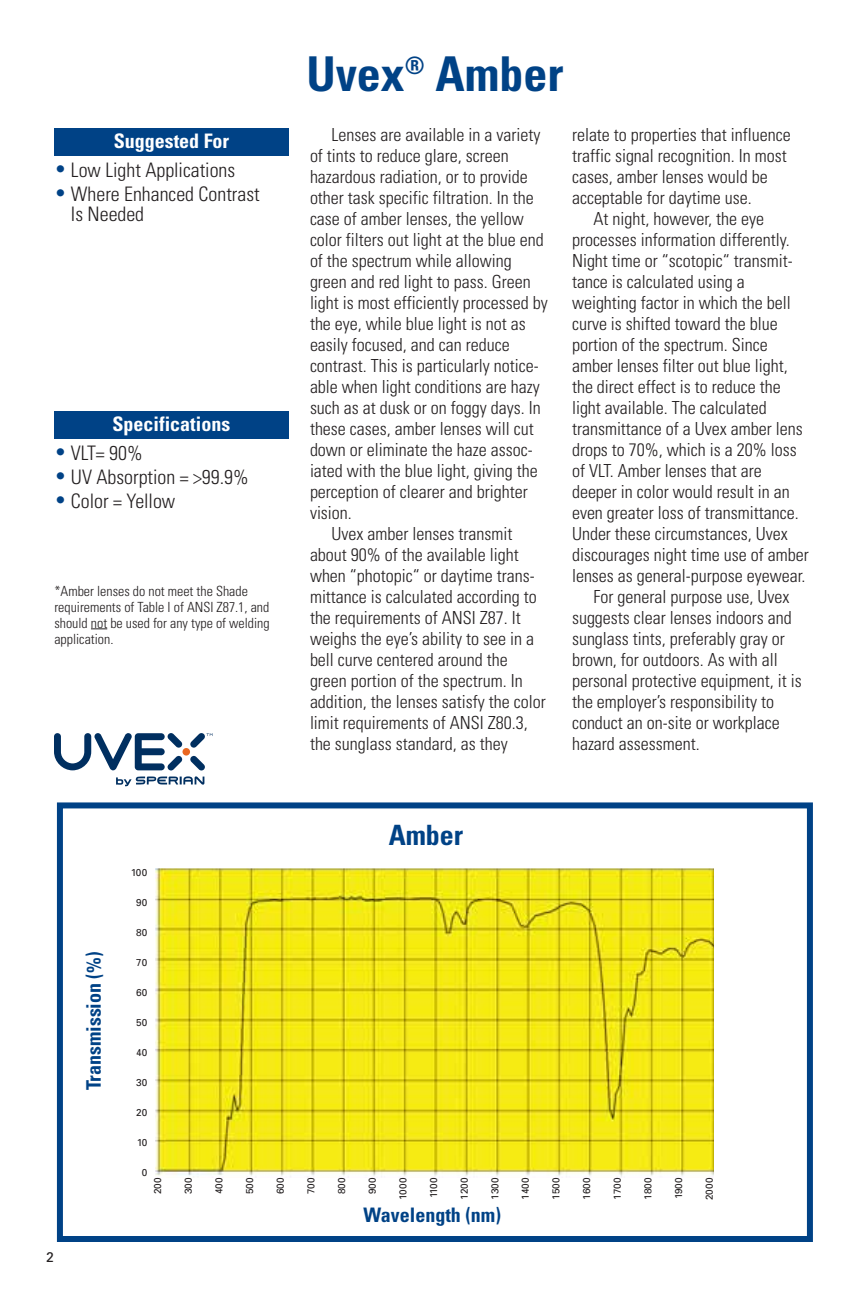
<style>
.page{position:relative;width:864px;height:1296px;background:#fff}
.page>*{position:absolute;margin:0;border:0;box-sizing:border-box;transform-origin:0 0}
.t1{font:700 condensed 48px "Univers";color:#004286}
.t2{font:700 condensed 28px "Univers";color:#004286}
.t3{font:300 condensed 20px/20px "Univers";color:#231f20}
.t4{font:700 condensed 20px "Univers";color:#004286}
.t5{font:700 condensed 20px "Univers";color:#fff}
.t6{font:300 condensed 18px/21px "Univers";color:#231f20}
.t7{font:300 condensed 14px/16px "Univers";color:#231f20}
.t8{font:14px "Univers";color:#231f20}
.t9{font:10px "Univers";color:#231f20}
.s1{color:#004286}
</style>
<div class="page">
<div style="left:57px;top:802px;width:756px;height:440px;border:6px solid #004286"></div>
<img style="left:155px;top:868px;width:559px;height:310px">
<svg style="left:91px;top:628px;width:16px;height:1px"></svg>
<svg style="left:54px;top:733px;width:159px;height:53px"></svg>
<div style="left:54px;top:128px;width:235px;height:27px;background:#004286"></div>
<div style="left:54px;top:411px;width:235px;height:28px;background:#004286"></div>
<p class="t5" style="left:114px;top:134px;width:117px">Suggested For</p>
<p class="t3" style="left:54px;top:161px;width:182px"><span class="s1">•</span> Low Light Applications</p>
<p class="t3" style="left:71px;top:186px;width:190px;text-indent:-16px"><span class="s1">•</span> Where Enhanced Contrast<br>Is Needed</p>
<p class="t5" style="left:113px;top:417px;width:119px">Specifications</p>
<p class="t3" style="left:54px;top:445px;width:90px"><span class="s1">•</span> VLT= 90%</p>
<p class="t3" style="left:54px;top:469px;width:196px"><span class="s1">•</span> UV Absorption = &gt;99.9%</p>
<p class="t3" style="left:54px;top:493px;width:122px"><span class="s1">•</span> Color = Yellow</p>
<p class="t7" style="left:54px;top:584px;width:217px">*Amber lenses do not meet the Shade requirements of Table I of ANSI Z87.1, and should not be used for any type of welding application.</p>
<p class="t4" style="left:87px;top:1090px;width:140px;rotate:-90deg">Transmission (%)</p>
<p class="t9" style="left:131px;top:868px;width:18px">100</p>
<p class="t9" style="left:136px;top:898px;width:13px">90</p>
<p class="t9" style="left:136px;top:928px;width:13px">80</p>
<p class="t9" style="left:136px;top:958px;width:13px">70</p>
<p class="t9" style="left:136px;top:988px;width:13px">60</p>
<p class="t9" style="left:136px;top:1018px;width:13px">50</p>
<p class="t9" style="left:136px;top:1048px;width:13px">40</p>
<p class="t9" style="left:136px;top:1078px;width:13px">30</p>
<p class="t9" style="left:136px;top:1108px;width:13px">20</p>
<p class="t9" style="left:137px;top:1138px;width:12px">10</p>
<p class="t9" style="left:142px;top:1168px;width:7px">0</p>
<h1 class="t1" style="left:306px;top:56px;width:259px">Uvex<sup>®</sup> Amber</h1>
<p class="t6" style="left:332px;top:126px;width:210px">Lenses are available in a variety</p>
<p class="t6" style="left:310px;top:147px;width:200px">of tints to reduce glare, screen</p>
<p class="t6" style="left:310px;top:168px;width:219px">hazardous radiation, or to provide</p>
<p class="t6" style="left:310px;top:189px;width:225px">other task specific filtration. In the</p>
<p class="t6" style="left:310px;top:210px;width:215px">case of amber lenses, the yellow</p>
<p class="t6" style="left:310px;top:231px;width:235px">color filters out light at the blue end</p>
<p class="t6" style="left:310px;top:252px;width:203px">of the spectrum while allowing</p>
<p class="t6" style="left:310px;top:273px;width:222px">green and red light to pass. Green</p>
<p class="t6" style="left:310px;top:294px;width:239px">light is most efficiently processed by</p>
<p class="t6" style="left:310px;top:315px;width:217px">the eye, while blue light is not as</p>
<p class="t6" style="left:310px;top:336px;width:201px">easily focused, and can reduce</p>
<p class="t6" style="left:310px;top:357px;width:230px">contrast. This is particularly notice -</p>
<p class="t6" style="left:310px;top:378px;width:231px">able when light conditions are hazy</p>
<p class="t6" style="left:310px;top:399px;width:232px">such as at dusk or on foggy days. In</p>
<p class="t6" style="left:310px;top:420px;width:225px">these cases, amber lenses will cut</p>
<p class="t6" style="left:310px;top:441px;width:224px">down or eliminate the haze assoc -</p>
<p class="t6" style="left:310px;top:462px;width:229px">iated with the blue light, giving the</p>
<p class="t6" style="left:310px;top:483px;width:219px">perception of clearer and brighter</p>
<p class="t6" style="left:310px;top:504px;width:43px">vision.</p>
<p class="t6" style="left:332px;top:525px;width:182px">Uvex amber lenses transmit</p>
<p class="t6" style="left:310px;top:546px;width:210px">about 90% of the available light</p>
<p class="t6" style="left:310px;top:567px;width:226px">when “photopic“ or daytime trans -</p>
<p class="t6" style="left:310px;top:588px;width:228px">mittance is calculated according to</p>
<p class="t6" style="left:310px;top:609px;width:212px">the requirements of ANSI Z87. It</p>
<p class="t6" style="left:310px;top:630px;width:226px">weighs the eye’s ability to see in a</p>
<p class="t6" style="left:310px;top:651px;width:199px">bell curve centered around the</p>
<p class="t6" style="left:310px;top:672px;width:214px">green portion of the spectrum. In</p>
<p class="t6" style="left:310px;top:693px;width:237px">addition, the lenses satisfy the color</p>
<p class="t6" style="left:310px;top:714px;width:219px">limit requirements of ANSI Z80.3,</p>
<p class="t6" style="left:310px;top:735px;width:199px">the sunglass standard, as they</p>
<p class="t6" style="left:572px;top:126px;width:220px">relate to properties that influence traffic signal recognition. In most cases, amber lenses would be acceptable for daytime use.</p>
<p class="t6" style="left:594px;top:210px;width:172px">At night, however, the eye</p>
<p class="t6" style="left:572px;top:231px;width:219px">processes information differently.</p>
<p class="t6" style="left:572px;top:252px;width:222px">Night time or “scotopic“ transmit -</p>
<p class="t6" style="left:572px;top:273px;width:174px">tance is calculated using a</p>
<p class="t6" style="left:572px;top:294px;width:220px">weighting factor in which the bell</p>
<p class="t6" style="left:572px;top:315px;width:207px">curve is shifted toward the blue</p>
<p class="t6" style="left:572px;top:336px;width:197px">portion of the spectrum. Since</p>
<p class="t6" style="left:572px;top:357px;width:217px">amber lenses filter out blue light,</p>
<p class="t6" style="left:572px;top:378px;width:210px">the direct effect is to reduce the</p>
<p class="t6" style="left:572px;top:399px;width:196px">light available. The calculated</p>
<p class="t6" style="left:572px;top:420px;width:232px">transmittance of a Uvex amber lens</p>
<p class="t6" style="left:572px;top:441px;width:226px">drops to 70%, which is a 20% loss</p>
<p class="t6" style="left:572px;top:462px;width:191px">of VLT. Amber lenses that are</p>
<p class="t6" style="left:572px;top:483px;width:219px">deeper in color would result in an</p>
<p class="t6" style="left:572px;top:504px;width:228px">even greater loss of transmittance.</p>
<p class="t6" style="left:572px;top:525px;width:217px">Under these circumstances, Uvex</p>
<p class="t6" style="left:572px;top:546px;width:238px">discourages night time use of amber</p>
<p class="t6" style="left:572px;top:567px;width:235px">lenses as general-purpose eyewear.</p>
<p class="t6" style="left:594px;top:588px;width:197px">For general purpose use, Uvex</p>
<p class="t6" style="left:572px;top:609px;width:221px">suggests clear lenses indoors and</p>
<p class="t6" style="left:572px;top:630px;width:214px">sunglass tints, preferably gray or</p>
<p class="t6" style="left:572px;top:651px;width:207px">brown, for outdoors. As with all</p>
<p class="t6" style="left:572px;top:672px;width:231px">personal protective equipment, it is</p>
<p class="t6" style="left:572px;top:693px;width:204px">the employer’s responsibility to</p>
<p class="t6" style="left:572px;top:714px;width:209px">conduct an on-site or workplace</p>
<p class="t6" style="left:572px;top:735px;width:129px">hazard assessment.</p>
<h2 class="t2" style="left:389px;top:825px;width:76px">Amber</h2>
<p class="t9" style="left:154px;top:1194px;width:19px;rotate:-90deg">200</p>
<p class="t9" style="left:185px;top:1194px;width:19px;rotate:-90deg">300</p>
<p class="t9" style="left:215px;top:1194px;width:19px;rotate:-90deg">400</p>
<p class="t9" style="left:246px;top:1194px;width:19px;rotate:-90deg">500</p>
<p class="t9" style="left:277px;top:1194px;width:19px;rotate:-90deg">600</p>
<p class="t9" style="left:307px;top:1194px;width:19px;rotate:-90deg">700</p>
<p class="t9" style="left:338px;top:1194px;width:19px;rotate:-90deg">800</p>
<p class="t9" style="left:369px;top:1194px;width:19px;rotate:-90deg">900</p>
<p class="t9" style="left:399px;top:1200px;width:24px;rotate:-90deg">1000</p>
<p class="t9" style="left:430px;top:1198px;width:22px;rotate:-90deg">1100</p>
<p class="t9" style="left:460px;top:1200px;width:24px;rotate:-90deg">1200</p>
<p class="t9" style="left:491px;top:1200px;width:24px;rotate:-90deg">1300</p>
<p class="t9" style="left:522px;top:1200px;width:24px;rotate:-90deg">1400</p>
<p class="t9" style="left:552px;top:1200px;width:24px;rotate:-90deg">1500</p>
<p class="t9" style="left:583px;top:1200px;width:24px;rotate:-90deg">1600</p>
<p class="t9" style="left:614px;top:1200px;width:24px;rotate:-90deg">1700</p>
<p class="t9" style="left:644px;top:1200px;width:24px;rotate:-90deg">1800</p>
<p class="t9" style="left:675px;top:1199px;width:24px;rotate:-90deg">1900</p>
<p class="t9" style="left:706px;top:1200px;width:25px;rotate:-90deg">2000</p>
<p class="t8" style="left:46px;top:1251px;width:9px">2</p>
<p class="t4" style="left:364px;top:1207px;width:139px">Wavelength (nm)</p>
</div>
